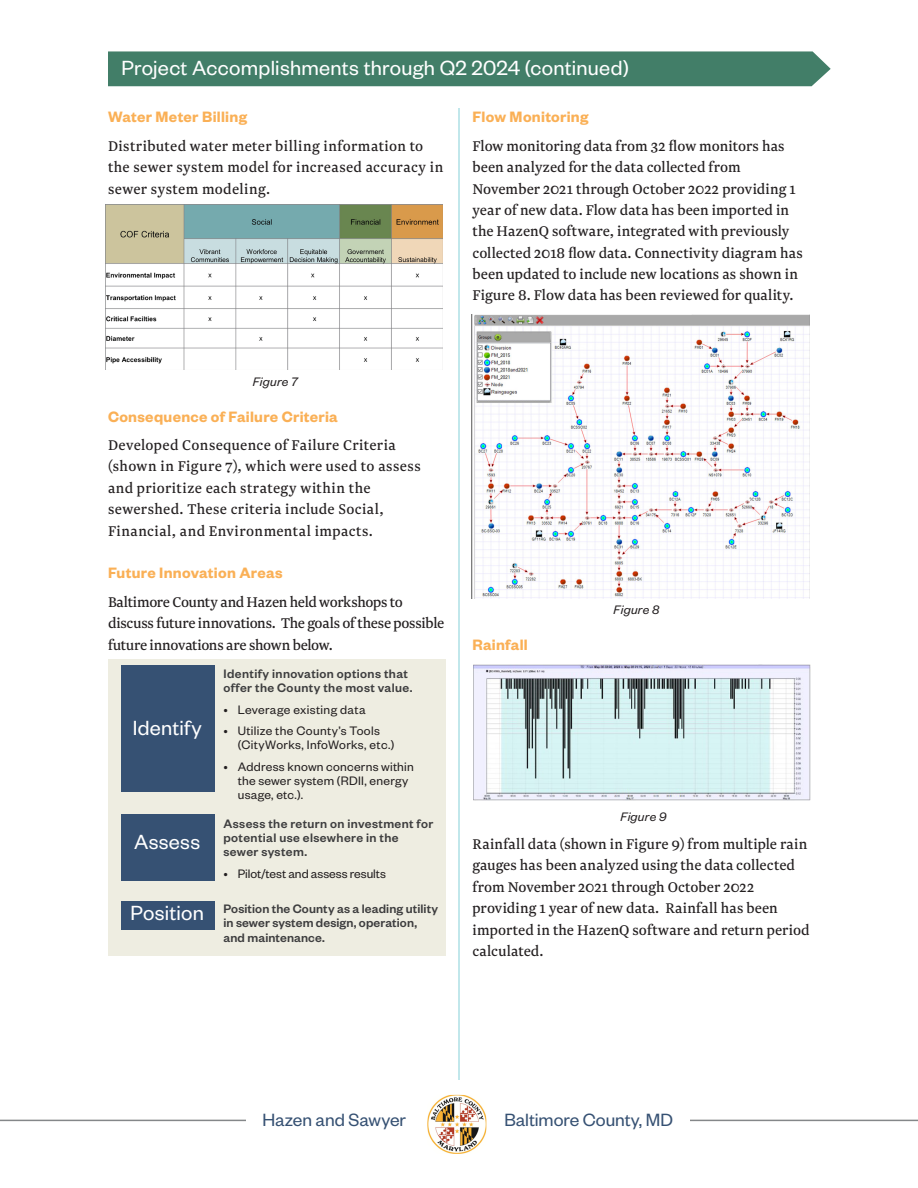
<style>
.page{position:relative;width:918px;height:1188px;background:#fff}
.page>*{position:absolute;margin:0;border:0;box-sizing:border-box;transform-origin:0 0}
.HZ_Heading_1_sans{font:22.5px "Founders Grotesk";letter-spacing:.015em;color:#fff}
.HZ_Footer_-_front_pg{font:19.5px "Founders Grotesk";color:#365173}
.HZ_Body_Copy_Left_Align{font:16.5px/21.3px "Newzald";letter-spacing:.01em;color:#231f20}
.HZ_Body_Copy_Left_Align-2{font:16.5px/21.3px "Newzald";letter-spacing:-.015em;color:#231f20}
.HZ_Heading_2{font:600 16.5px "Founders Grotesk";letter-spacing:.015em;color:#fab056}
.HZ_Body_Blurb_-_Sans_tight{font:500 13.5px/14.2px "Founders Grotesk";letter-spacing:.025em;color:#3e3e3f}
.t1{font:13.5px/14.2px "Founders Grotesk";letter-spacing:.02em;color:#231f20}
.t2{font:13.5px "Founders Grotesk";color:#231f20}
.HZ_Caption{font:italic 13.5px "Founders Grotesk";letter-spacing:.02em;color:#231f20}
</style>
<div class="page">
<div style="left:108px;top:659px;width:338px;height:297px;background:#eeede1"></div>
<div style="left:121px;top:665px;width:93px;height:127px;background:#365173"></div>
<div style="left:121px;top:814px;width:93px;height:67px;background:#365173"></div>
<div style="left:121px;top:902px;width:93px;height:28px;background:#365173"></div>
<div style="left:108px;top:51px;width:723px;height:35px;background:#427e68"></div>
<img style="left:472px;top:315px;width:337px;height:283px">
<img style="left:473px;top:665px;width:338px;height:135px">
<img style="left:106px;top:204px;width:337px;height:166px">
<hr style="left:690px;top:1120px;width:228px;height:1px;background:#848789">
<img style="left:427px;top:1095px;width:59px;height:59px">
<div style="left:419px;top:1086px;width:76px;height:76px;border:3px solid #fff;border-radius:50%"></div>
<hr style="left:0;top:1120px;width:246px;height:1px;background:#848789">
<hr style="left:459px;top:108px;width:1px;height:972px;background:#84d1d9">
<p class="HZ_Heading_1_sans" style="left:122px;top:54px;width:509px">Project Accomplishments through Q2 2024 (continued)</p>
<p class="HZ_Heading_2" style="left:108px;top:107px;width:141px">Water Meter Billing</p>
<p class="HZ_Body_Copy_Left_Align" style="left:108px;top:135px;width:337px">Distributed water meter billing information to the sewer system model for increased accuracy in sewer system modeling.</p>
<p class="HZ_Heading_2" style="left:472px;top:107px;width:117px">Flow Monitoring</p>
<p class="HZ_Body_Copy_Left_Align" style="left:472px;top:135px;width:332px">Flow monitoring data from 32 flow monitors has been analyzed for the data collected from November 2021 through October 2022 providing 1 year of new data. Flow data has been imported in the HazenQ software, integrated with previously collected 2018 flow data. Connectivity diagram has been updated to include new locations as shown in Figure 8. Flow data has been reviewed for quality.</p>
<p class="HZ_Caption" style="left:253px;top:373px;width:47px">Figure 7</p>
<p class="HZ_Heading_2" style="left:108px;top:406px;width:231px">Consequence of Failure Criteria</p>
<p class="HZ_Body_Copy_Left_Align" style="left:108px;top:434px;width:314px">Developed Consequence of Failure Criteria (shown in Figure 7), which were used to assess and prioritize each strategy within the sewershed. These criteria include Social, Financial, and Environmental impacts.</p>
<p class="HZ_Heading_2" style="left:108px;top:563px;width:176px">Future Innovation Areas</p>
<p class="HZ_Body_Copy_Left_Align-2" style="left:108px;top:591px;width:338px">Baltimore County and Hazen held workshops to discuss future innovations. The goals of these possible future innovations are shown below.</p>
<p class="HZ_Heading_1_sans" style="left:133px;top:714px;width:71px">Identify</p>
<p class="HZ_Heading_1_sans" style="left:134px;top:828px;width:67px">Assess</p>
<p class="HZ_Heading_1_sans" style="left:131px;top:899px;width:75px">Position</p>
<p class="HZ_Body_Blurb_-_Sans_tight" style="left:224px;top:666px;width:191px">Identify innovation options that offer the County the most value.</p>
<p class="t1" style="left:224px;top:702px;width:144px">• Leverage existing data</p>
<p class="t1" style="left:238px;top:723px;width:158px;text-indent:-14px">• Utilize the County’s Tools (CityWorks, InfoWorks, etc.)</p>
<p class="t1" style="left:238px;top:759px;width:178px;text-indent:-14px">• Address known concerns within the sewer system (RDII, energy usage, etc.).</p>
<p class="HZ_Body_Blurb_-_Sans_tight" style="left:224px;top:816px;width:211px">Assess the return on investment for potential use elsewhere in the sewer system.</p>
<p class="t2" style="left:224px;top:865px;width:164px">• Pilot/test and assess results</p>
<p class="HZ_Body_Blurb_-_Sans_tight" style="left:224px;top:901px;width:216px">Position the County as a leading utility in sewer system design, operation, and maintenance.</p>
<p class="HZ_Heading_2" style="left:472px;top:634px;width:57px">Rainfall</p>
<p class="HZ_Caption" style="left:614px;top:601px;width:47px">Figure 8</p>
<p class="HZ_Caption" style="left:621px;top:808px;width:47px">Figure 9</p>
<p class="HZ_Body_Copy_Left_Align" style="left:472px;top:833px;width:339px">Rainfall data (shown in Figure 9) from multiple rain gauges has been analyzed using the data collected from November 2021 through October 2022 providing 1 year of new data. Rainfall has been imported in the HazenQ software and return period calculated.</p>
<p class="HZ_Footer_-_front_pg" style="left:262px;top:1108px;width:145px">Hazen and Sawyer</p>
<p class="HZ_Footer_-_front_pg" style="left:504px;top:1108px;width:170px">Baltimore County, MD</p>
</div>
